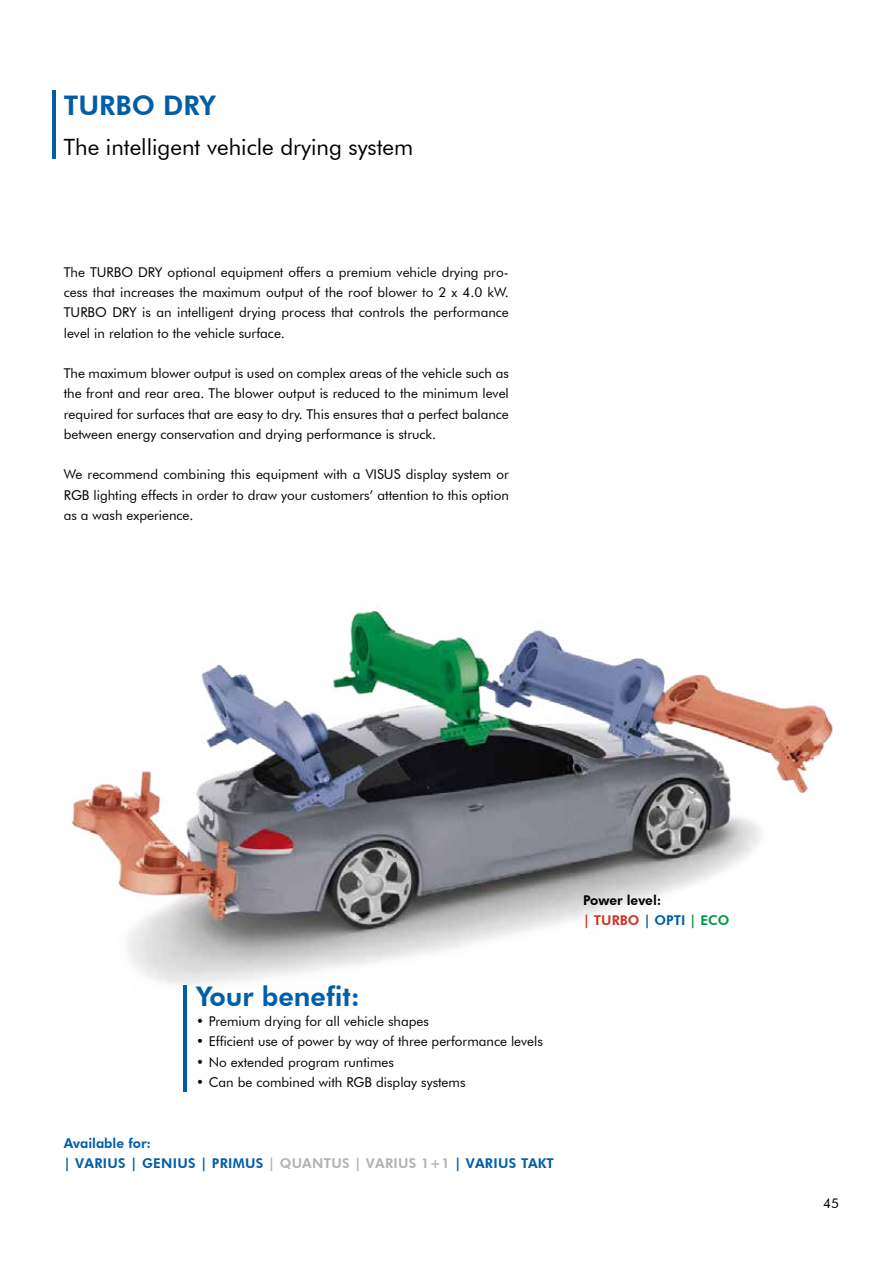
<style>
.page{position:relative;width:893px;height:1263px;background:#fff}
.page>*{position:absolute;margin:0;border:0;box-sizing:border-box;transform-origin:0 0}
.t1{font:800 27px "Futura BT";color:#005ea8}
.t2{font:22.5px "Futura BT";color:#000}
.t3{font:13.5px/20.2px "Futura BT";color:#000;text-align:justify}
.t4{font:800 13.5px/20.2px "Futura BT";letter-spacing:.025em;color:#005ea8}
.t5{font:800 13.5px/20.2px "Futura BT";color:#000}
.s1{color:#b1b3b4}
.s2{color:#ca3625}
.s3{color:#005ea8}
.s4{color:#009845}
</style>
<div class="page">
<img style="left:71px;top:611px;width:762px;height:393px">
<hr style="left:52px;top:90px;width:3px;height:68px;background:#005ea8">
<hr style="left:184px;top:986px;width:3px;height:106px;background:#005ea8">
<h1 class="t1" style="left:64px;top:89px;width:154px">TURBO DRY</h1>
<h2 class="t2" style="left:64px;top:134px;width:351px">The intelligent vehicle drying system</h2>
<p class="t3" style="left:64px;top:262px;width:447px">The TURBO DRY optional equipment offers a premium vehicle drying pro&shy;cess that increases the maximum output of the roof blower to 2 x 4.0 kW.<br>TURBO DRY is an intelligent drying process that controls the performance level in relation to the vehicle surface.</p>
<p class="t3" style="left:64px;top:363px;width:447px">The maximum blower output is used on complex areas of the vehicle such as the front and rear area. The blower output is reduced to the minimum level required for surfaces that are easy to dry. This ensures that a perfect balance between energy conservation and drying performance is struck.</p>
<p class="t3" style="left:64px;top:464px;width:447px">We recommend combining this equipment with a VISUS display system or RGB lighting effects in order to draw your customers’ attention to this option as a wash experience.</p>
<h1 class="t1" style="left:196px;top:980px;width:165px">Your benefit:</h1>
<p class="t3" style="left:196px;top:1011px;width:234px">• Premium drying for all vehicle shapes</p>
<p class="t3" style="left:196px;top:1031px;width:348px">• Efficient use of power by way of three performance levels</p>
<p class="t3" style="left:196px;top:1051px;width:199px">• No extended program runtimes</p>
<p class="t3" style="left:196px;top:1072px;width:271px">• Can be combined with RGB display systems</p>
<p class="t4" style="left:64px;top:1132px;width:492px">Available for:<br>| VARIUS | GENIUS | PRIMUS <span class="s1">| QUANTUS | VARIUS 1+1</span> | VARIUS TAKT</p>
<p class="t5" style="left:583px;top:889px;width:148px">Power level:<br><span class="s2">| TURBO</span> <span class="s3">| OPTI</span> <span class="s4">| ECO</span></p>
<p class="t3" style="left:823px;top:1193px;width:17px">45</p>
</div>
